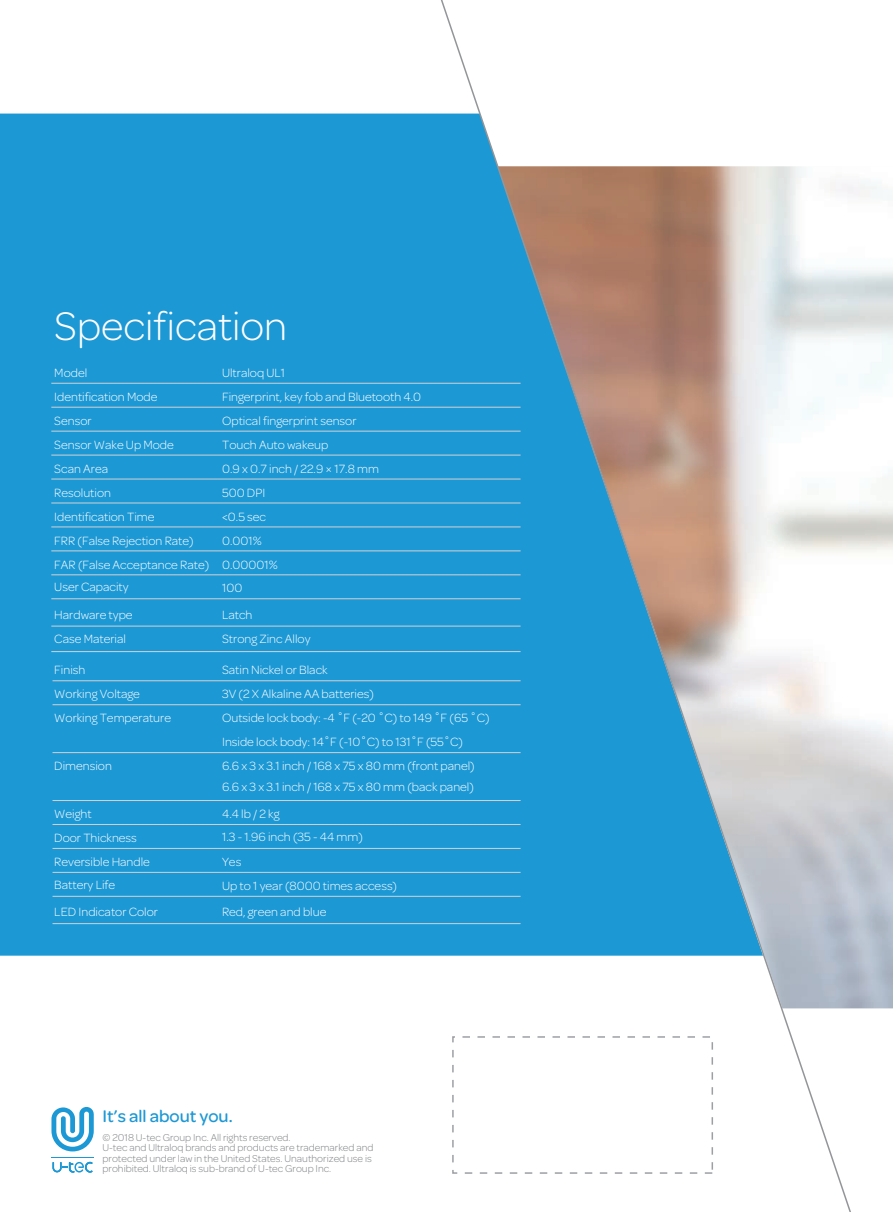
<style>
.page{position:relative;width:893px;height:1212px;background:#fff}
.page>*{position:absolute;margin:0;border:0;box-sizing:border-box;transform-origin:0 0}
.t1{font:300 42.45px "Omnes";color:#fff}
.t2{font:500 18px "Omnes";color:#1c98d5}
.t3{font:300 12.75px/23.9px "Omnes";color:#fff}
.t4{font:300 10.65px/10.5px "Omnes";color:#808285}
</style>
<div class="page">
<div style="left:0;top:114px;width:435px;height:842px;background:#1c98d5"></div>
<svg style="left:435px;top:0;width:421px;height:1212px"></svg>
<div style="left:452px;top:1036px;width:261px;height:138px;border:2px dashed #9d9fa3"></div>
<svg style="left:51px;top:1107px;width:43px;height:44px"></svg>
<svg style="left:52px;top:1162px;width:41px;height:10px"></svg>
<hr style="left:51px;top:1157px;width:43px;height:1px;background:#1c98d5">
<hr style="left:51px;top:383px;width:470px;height:1px;background:#d1d2d4">
<hr style="left:51px;top:407px;width:470px;height:1px;background:#d1d2d4">
<hr style="left:51px;top:431px;width:470px;height:1px;background:#d1d2d4">
<hr style="left:51px;top:455px;width:470px;height:1px;background:#d1d2d4">
<hr style="left:51px;top:479px;width:470px;height:1px;background:#d1d2d4">
<hr style="left:51px;top:503px;width:470px;height:1px;background:#d1d2d4">
<hr style="left:51px;top:527px;width:470px;height:1px;background:#d1d2d4">
<hr style="left:51px;top:551px;width:470px;height:1px;background:#d1d2d4">
<hr style="left:51px;top:574px;width:470px;height:1px;background:#d1d2d4">
<hr style="left:51px;top:598px;width:470px;height:1px;background:#d1d2d4">
<hr style="left:53px;top:680px;width:468px;height:1px;background:#d1d2d4">
<hr style="left:53px;top:704px;width:468px;height:1px;background:#d1d2d4">
<hr style="left:53px;top:752px;width:468px;height:1px;background:#d1d2d4">
<hr style="left:53px;top:800px;width:468px;height:1px;background:#d1d2d4">
<hr style="left:53px;top:824px;width:468px;height:1px;background:#d1d2d4">
<hr style="left:53px;top:848px;width:468px;height:1px;background:#d1d2d4">
<hr style="left:53px;top:872px;width:468px;height:1px;background:#d1d2d4">
<hr style="left:53px;top:896px;width:468px;height:1px;background:#d1d2d4">
<hr style="left:53px;top:923px;width:468px;height:1px;background:#d1d2d4">
<hr style="left:51px;top:626px;width:470px;height:1px;background:#d1d2d4">
<hr style="left:51px;top:651px;width:470px;height:1px;background:#d1d2d4">
<h1 class="t1" style="left:54px;top:303px;width:234px">Specification</h1>
<p class="t3" style="left:54px;top:360px;width:156px">Model<br>Identification Mode<br>Sensor<br>Sensor Wake Up Mode<br>Scan Area<br>Resolution<br>Identification Time<br>FRR (False Rejection Rate)<br>FAR (False Acceptance Rate)<br>User Capacity</p>
<p class="t3" style="left:222px;top:360px;width:201px">Ultraloq UL1<br>Fingerprint, key fob and Bluetooth 4.0<br>Optical fingerprint sensor<br>Touch Auto wakeup<br>0.9 x 0.7 inch / 22.9 × 17.8 mm<br>500 DPI<br>&lt;0.5 sec<br>0.001%<br>0.00001%<br>100</p>
<p class="t3" style="left:54px;top:603px;width:80px">Hardware type</p>
<p class="t3" style="left:222px;top:603px;width:32px">Latch</p>
<p class="t3" style="left:54px;top:627px;width:73px">Case Material</p>
<p class="t3" style="left:222px;top:627px;width:90px">Strong Zinc Alloy</p>
<p class="t3" style="left:54px;top:658px;width:118px">Finish<br>Working Voltage<br>Working Temperature</p>
<p class="t3" style="left:54px;top:754px;width:59px">Dimension</p>
<p class="t3" style="left:54px;top:802px;width:39px">Weight</p>
<p class="t3" style="left:54px;top:826px;width:97px">Door Thickness<br>Reversible Handle</p>
<p class="t3" style="left:54px;top:870px;width:105px;line-height:27.8px">Battery Life<br>LED Indicator Color</p>
<p class="t3" style="left:222px;top:658px;width:269px">Satin Nickel or Black<br>3V (2 X Alkaline AA batteries)<br>Outside lock body: -4 ˚F (-20 ˚C) to 149 ˚F (65 ˚C)<br>Inside lock body: 14˚F (-10˚C) to 131˚F (55˚C)<br>6.6 x 3 x 3.1 inch / 168 x 75 x 80 mm (front panel)</p>
<p class="t3" style="left:222px;top:773px;width:253px;line-height:26.8px">6.6 x 3 x 3.1 inch / 168 x 75 x 80 mm (back panel)<br>4.4 lb / 2 kg</p>
<p class="t3" style="left:222px;top:850px;width:177px">Yes<br>Up to 1 year (8000 times access)</p>
<p class="t3" style="left:222px;top:900px;width:106px">Red, green and blue</p>
<p class="t3" style="left:222px;top:825px;width:142px">1.3 - 1.96 inch (35 - 44 mm)</p>
<h2 class="t2" style="left:103px;top:1106px;width:132px">It’s all about you.</h2>
<p class="t4" style="left:103px;top:1132px;width:272px">© 2018 U-tec Group Inc. All rights reserved.<br>U-tec and Ultraloq brands and products are trademarked and protected under law in the United States. Unauthorized use is prohibited. Ultraloq is sub-brand of U-tec Group Inc.</p>
</div>
